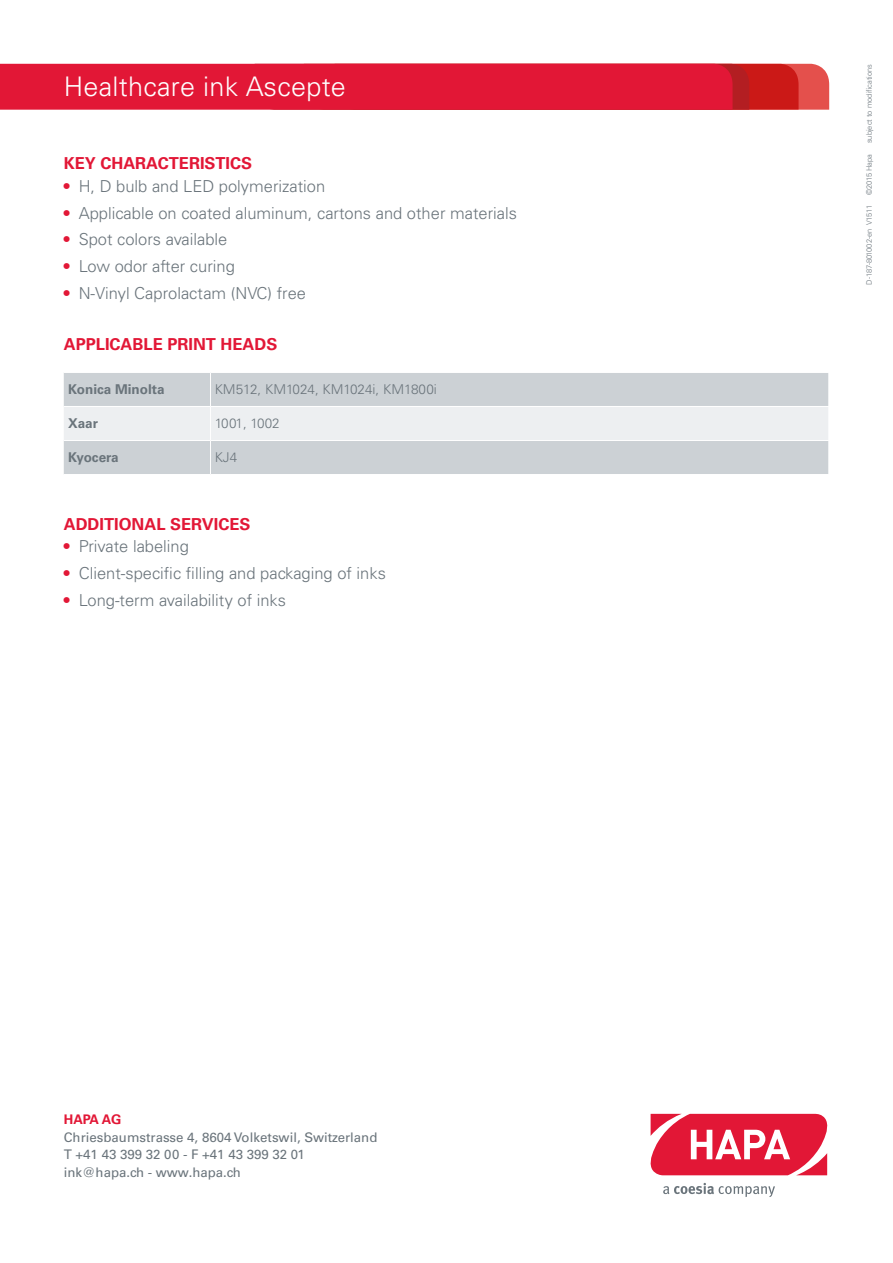
<style>
.page{position:relative;width:893px;height:1263px;background:#fff}
.page>*{position:absolute;margin:0;border:0;box-sizing:border-box;transform-origin:0 0}
.Produkt_Rückseite{font:300 27px "Univers LT Std";letter-spacing:.01em;color:#fff}
.Liste{font:300 16.5px "Univers LT Std";color:#6a747b}
.Headline_klein_rot{font:700 16.5px "Univers LT Std";color:#e21736}
.t1{font:300 13.5px "Univers LT Std";color:#6a747b}
.t2{font:700 13.5px "Univers LT Std";color:#6a747b}
.t3{font:300 13.5px "Univers LT Std";letter-spacing:-.035em;color:#6a747b}
.t4{font:13.2px "Univers LT Std";color:#6a747b}
.t5{font:700 13.2px "Univers LT Std";letter-spacing:-.01em;color:#e21736}
.Copyright_etc{font:300 7.5px "Univers LT Std";color:#6a747b}
.s1{font-weight:700;color:#e21736}
</style>
<div class="page">
<svg style="left:0;top:64px;width:829px;height:46px;background:#df1a35"></svg>
<div style="left:64px;top:373px;width:764px;height:101px;background:#ccd1d5"></div>
<div style="left:64px;top:407px;width:764px;height:33px;background:#edeff1"></div>
<hr style="left:64px;top:406px;width:146px;height:1px;background:#fff">
<hr style="left:210px;top:406px;width:619px;height:1px;background:#fff">
<hr style="left:64px;top:440px;width:146px;height:1px;background:#fff">
<hr style="left:210px;top:440px;width:619px;height:1px;background:#fff">
<hr style="left:210px;top:373px;width:1px;height:33px;background:#fff">
<hr style="left:210px;top:407px;width:1px;height:33px;background:#fff">
<hr style="left:210px;top:441px;width:1px;height:33px;background:#fff">
<svg style="left:663px;top:1183px;width:112px;height:14px"></svg>
<svg style="left:650px;top:1113px;width:178px;height:63px"></svg>
<p class="Produkt_Rückseite" style="left:64px;top:70px;width:284px">Healthcare ink Ascepte</p>
<p class="Headline_klein_rot" style="left:64px;top:154px;width:190px">KEY CHARACTERISTICS</p>
<p class="Liste" style="left:64px;top:176px;width:263px"><span class="s1">•</span> H, D bulb and LED polymerization</p>
<p class="Liste" style="left:64px;top:203px;width:455px"><span class="s1">•</span> Applicable on coated aluminum, cartons and other materials</p>
<p class="Liste" style="left:64px;top:229px;width:165px"><span class="s1">•</span> Spot colors available</p>
<p class="Liste" style="left:64px;top:256px;width:173px"><span class="s1">•</span> Low odor after curing</p>
<p class="Liste" style="left:64px;top:283px;width:244px"><span class="s1">•</span> N-Vinyl Caprolactam (NVC) free</p>
<p class="Headline_klein_rot" style="left:64px;top:334px;width:215px">APPLICABLE PRINT HEADS</p>
<p class="t2" style="left:68px;top:382px;width:98px">Konica Minolta</p>
<p class="t1" style="left:215px;top:381px;width:224px">KM512, KM1024, KM1024i, KM1800i</p>
<p class="t2" style="left:68px;top:416px;width:32px">Xaar</p>
<p class="t3" style="left:215px;top:415px;width:67px">1001, 1002</p>
<p class="t2" style="left:68px;top:450px;width:52px">Kyocera</p>
<p class="t1" style="left:215px;top:449px;width:24px">KJ4</p>
<p class="Headline_klein_rot" style="left:64px;top:514px;width:188px">ADDITIONAL SERVICES</p>
<p class="Liste" style="left:64px;top:536px;width:127px"><span class="s1">•</span> Private labeling</p>
<p class="Liste" style="left:64px;top:563px;width:324px"><span class="s1">•</span> Client-specific filling and packaging of inks</p>
<p class="Liste" style="left:64px;top:590px;width:224px"><span class="s1">•</span> Long-term availability of inks</p>
<p class="t5" style="left:64px;top:1112px;width:59px">HAPA AG</p>
<p class="t4" style="left:64px;top:1129px;width:315px">Chriesbaumstrasse 4, 8604 Volketswil, Switzerland</p>
<p class="t4" style="left:64px;top:1147px;width:243px">T +41 43 399 32 00 - F +41 43 399 32 01</p>
<p class="t4" style="left:64px;top:1164px;width:179px">ink@hapa.ch - www.hapa.ch</p>
<p class="Copyright_etc" style="left:865px;top:143px;width:81px;rotate:-90deg">subject to modifications</p>
<p class="Copyright_etc" style="left:865px;top:195px;width:42px;rotate:-90deg">©2015 Hapa</p>
<p class="Copyright_etc" style="left:865px;top:285px;width:81px;rotate:-90deg">D-187-801002-en V1511</p>
</div>
